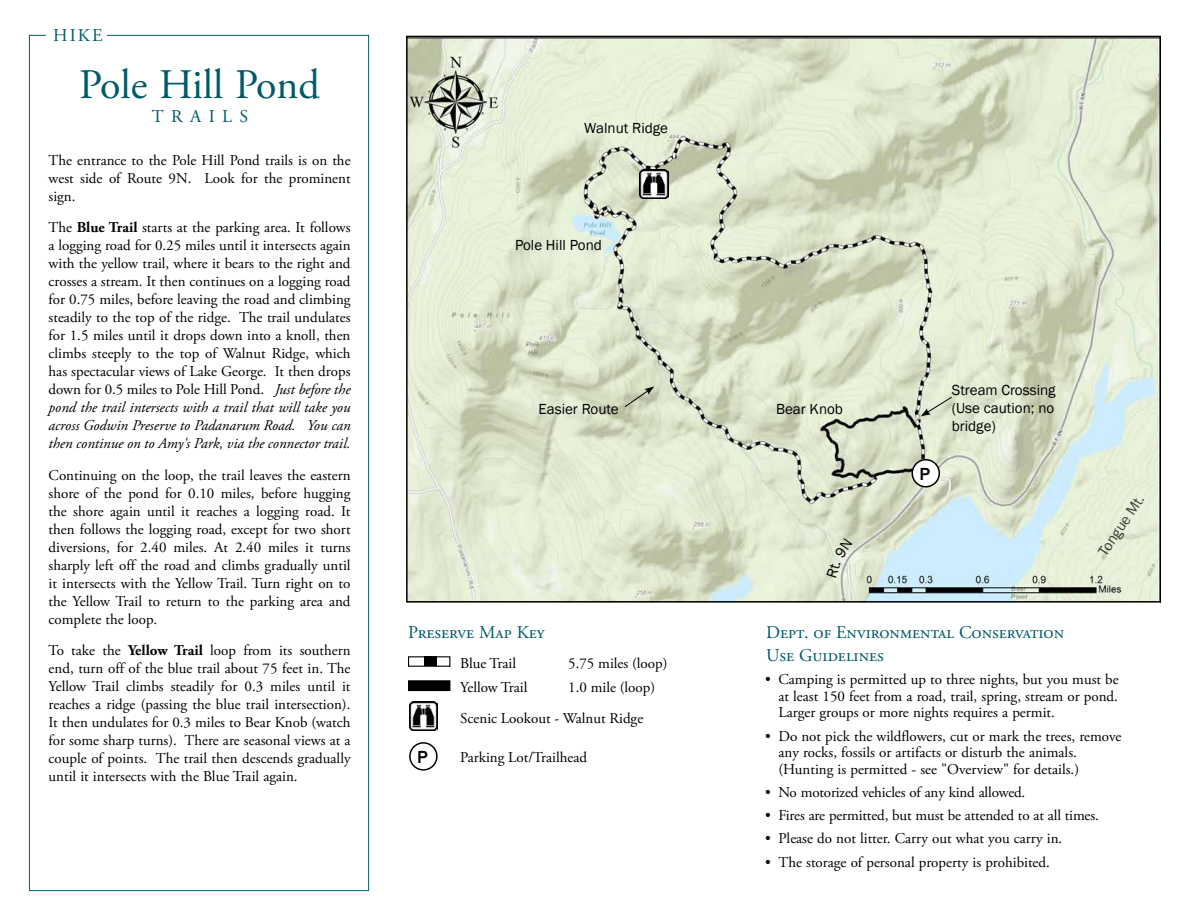
<style>
.page{position:relative;width:1188px;height:918px;background:#fff}
.page>*{position:absolute;margin:0;border:0;box-sizing:border-box;transform-origin:0 0}
.t1{font:42px "Adobe Garamond Pro";color:#005a68}
.t2{font:18px/23.4px "Adobe Garamond Pro";color:#005a68}
.t3{font:500 18px "Franklin Gothic";color:#000}
.t4{font:15px/18px "Adobe Garamond Pro";color:#000;text-align:justify}
.t5{font:15px/18px "Franklin Gothic";color:#000;text-align:justify}
.s1{font-weight:700}
.s2{font-style:italic}
</style>
<div class="page">
<img style="left:409px;top:39px;width:749px;height:561px">
<div style="left:408px;top:656px;width:42px;height:11px;border:1px solid #000"></div>
<img style="left:409px;top:702px;width:29px;height:28px">
<div style="left:424px;top:657px;width:13px;height:9px;background:#000"></div>
<div style="left:409px;top:742px;width:29px;height:29px;border:2px solid #000;border-radius:50%"></div>
<div style="left:409px;top:681px;width:41px;height:10px;background:#000"></div>
<div style="left:408px;top:680px;width:42px;height:11px;border:1px solid #000"></div>
<div style="left:912px;top:460px;width:27px;height:27px;background:#fff;border-radius:50%"></div>
<div style="left:912px;top:459px;width:28px;height:29px;border:2px solid #000;border-radius:50%"></div>
<img style="left:639px;top:170px;width:29px;height:28px">
<svg style="left:921px;top:396px;width:32px;height:20px"></svg>
<svg style="left:624px;top:386px;width:30px;height:22px"></svg>
<svg style="left:827px;top:539px;width:25px;height:39px"></svg>
<p class="t2" style="left:53px;top:25px;width:51px">HIKE</p>
<h1 class="t1" style="left:79px;top:59px;width:242px">Pole Hill Pond</h1>
<p class="t2" style="left:152px;top:105px;width:98px">TRAILS</p>
<p class="t4" style="left:49px;top:152px;width:304px">The entrance to the Pole Hill Pond trails is on the west side of Route 9N. Look for the prominent sign.</p>
<p class="t4" style="left:49px;top:219px;width:304px">The <span class="s1">Blue Trail</span> starts at the parking area. It follows a logging road for 0.25 miles until it intersects again with the yellow trail, where it bears to the right and crosses a stream. It then continues on a logging road for 0.75 miles, before leaving the road and climbing steadily to the top of the ridge. The trail undulates for 1.5 miles until it drops down into a knoll, then climbs steeply to the top of Walnut Ridge, which has spectacular views of Lake George. It then drops down for 0.5 miles to Pole Hill Pond. <span class="s2">Just before the pond the trail intersects with a trail that will take you across Godwin Preserve to Padanarum Road. You can then continue on to Amy's Park, via the connector trail.</span></p>
<p class="t4" style="left:49px;top:467px;width:304px">Continuing on the loop, the trail leaves the eastern shore of the pond for 0.10 miles, before hugging the shore again until it reaches a logging road. It then follows the logging road, except for two short diversions, for 2.40 miles. At 2.40 miles it turns sharply left off the road and climbs gradually until it intersects with the Yellow Trail. Turn right on to the Yellow Trail to return to the parking area and complete the loop.</p>
<p class="t4" style="left:49px;top:642px;width:304px">To take the <span class="s1">Yellow Trail</span> loop from its southern end, turn off of the blue trail about 75 feet in. The Yellow Trail climbs steadily for 0.3 miles until it reaches a ridge (passing the blue trail intersection).<br>It then undulates for 0.3 miles to Bear Knob (watch for some sharp turns). There are seasonal views at a couple of points. The trail then descends gradually until it intersects with the Blue Trail again.</p>
<p class="t5" style="left:584px;top:119px;width:85px">Walnut Ridge</p>
<p class="t5" style="left:515px;top:237px;width:88px">Pole Hill Pond</p>
<p class="t5" style="left:539px;top:401px;width:82px">Easier Route</p>
<p class="t2" style="left:408px;top:621px;width:138px">Preserve Map Key</p>
<p class="t4" style="left:460px;top:654px;width:57px">Blue Trail</p>
<p class="t4" style="left:568px;top:654px;width:101px">5.75 miles (loop)</p>
<p class="t4" style="left:460px;top:679px;width:69px">Yellow Trail</p>
<p class="t4" style="left:460px;top:672px;width:197px;line-height:31.5px;text-indent:108px">1.0 mile (loop)<br>Scenic Lookout - Walnut Ridge</p>
<p class="t3" style="left:417px;top:746px;width:12px">P</p>
<p class="t4" style="left:460px;top:748px;width:128px">Parking Lot/Trailhead</p>
<p class="t5" style="left:776px;top:401px;width:68px">Bear Knob</p>
<p class="t3" style="left:920px;top:462px;width:12px">P</p>
<p class="t5" style="left:952px;top:381px;width:105px">Stream Crossing (Use caution; no bridge)</p>
<p class="t5" style="left:1095px;top:549px;width:71px;rotate:-56deg">Tongue Mt.</p>
<p class="t2" style="left:766px;top:621px;width:300px">Dept. of Environmental Conservation<br>Use Guidelines</p>
<p class="t4" style="left:778px;top:672px;width:342px;line-height:16.5px;text-indent:-13px">• Camping is permitted up to three nights, but you must be at least 150 feet from a road, trail, spring, stream or pond.<br>Larger groups or more nights requires a permit.</p>
<p class="t4" style="left:778px;top:728px;width:344px;line-height:16.5px;text-align:left;text-indent:-13px">• Do not pick the wildflowers, cut or mark the trees, remove any rocks, fossils or artifacts or disturb the animals. (Hunting is permitted - see "Overview" for details.)</p>
<p class="t4" style="left:765px;top:784px;width:262px">• No motorized vehicles of any kind allowed.</p>
<p class="t4" style="left:765px;top:807px;width:335px">• Fires are permitted, but must be attended to at all times.</p>
<p class="t4" style="left:765px;top:830px;width:299px">• Please do not litter. Carry out what you carry in.</p>
<p class="t4" style="left:765px;top:853px;width:286px">• The storage of personal property is prohibited.</p>
</div>
